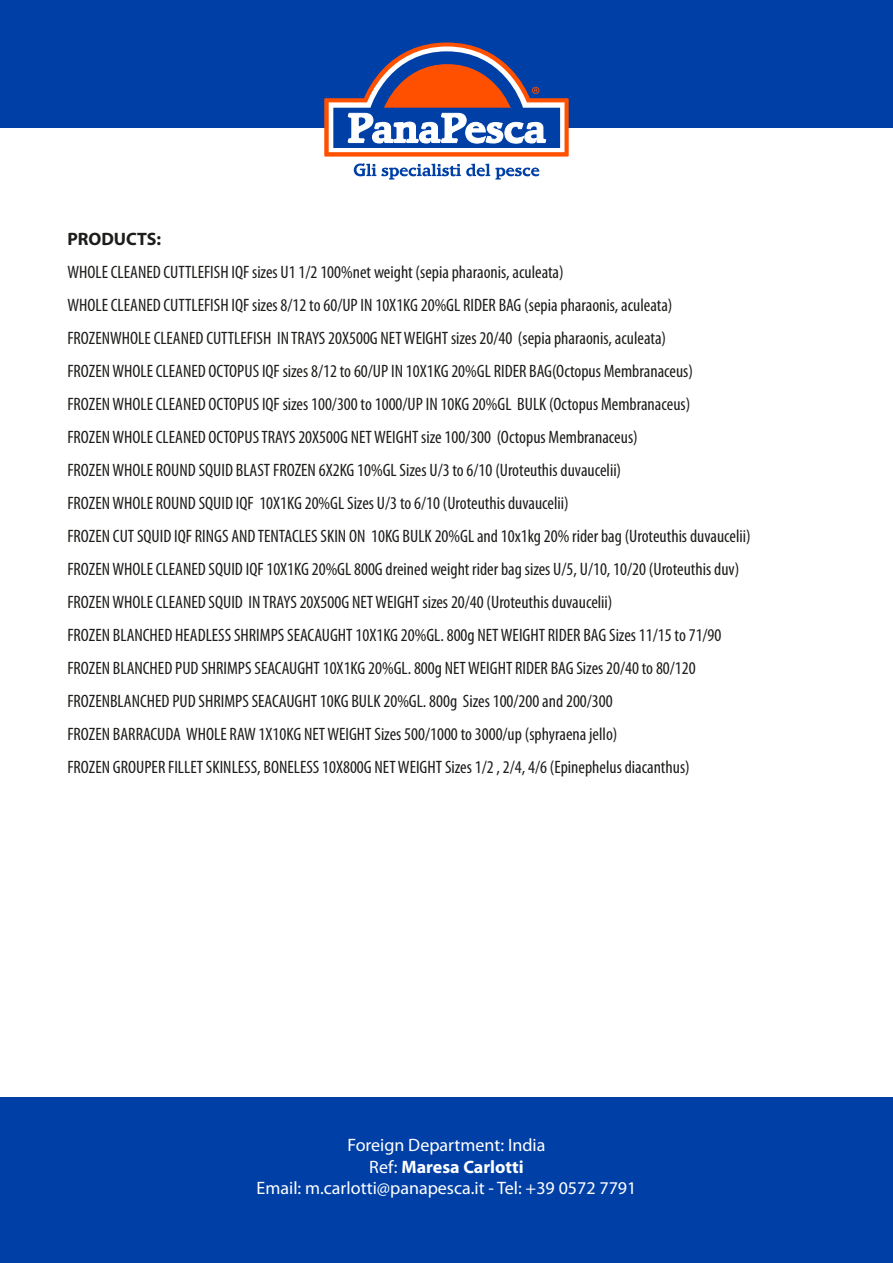
<style>
.page{position:relative;width:893px;height:1263px;background:#fff}
.page>*{position:absolute;margin:0;border:0;box-sizing:border-box;transform-origin:0 0}
.t1{font:condensed 18px/33px "Myriad Pro";color:#1d1d1b}
.t2{font:18px/21.6px "Myriad Pro";color:#fff;text-align:center}
.t3{font:700 18px "Myriad Pro";color:#1d1d1b}
.s1{font-weight:700}
</style>
<div class="page">
<div style="left:0;top:1097px;width:893px;height:166px;background:#0040a6"></div>
<div style="left:0;top:0;width:893px;height:127px;background:#0040a6"></div>
<svg style="left:354px;top:163px;width:185px;height:17px"></svg>
<svg style="left:324px;top:43px;width:245px;height:114px"></svg>
<p class="t3" style="left:67px;top:227px;width:95px">PRODUCTS:</p>
<p class="t1" style="left:67px;top:255px;width:685px">WHOLE CLEANED CUTTLEFISH IQF sizes U1 1/2 100%net weight (sepia pharaonis, aculeata)<br>WHOLE CLEANED CUTTLEFISH IQF sizes 8/12 to 60/UP IN 10X1KG 20%GL RIDER BAG (sepia pharaonis, aculeata)<br>FROZENWHOLE CLEANED CUTTLEFISH IN TRAYS 20X500G NET WEIGHT sizes 20/40 (sepia pharaonis, aculeata)<br>FROZEN WHOLE CLEANED OCTOPUS IQF sizes 8/12 to 60/UP IN 10X1KG 20%GL RIDER BAG(Octopus Membranaceus)<br>FROZEN WHOLE CLEANED OCTOPUS IQF sizes 100/300 to 1000/UP IN 10KG 20%GL BULK (Octopus Membranaceus)<br>FROZEN WHOLE CLEANED OCTOPUS TRAYS 20X500G NET WEIGHT size 100/300 (Octopus Membranaceus)<br>FROZEN WHOLE ROUND SQUID BLAST FROZEN 6X2KG 10%GL Sizes U/3 to 6/10 (Uroteuthis duvaucelii)<br>FROZEN WHOLE ROUND SQUID IQF 10X1KG 20%GL Sizes U/3 to 6/10 (Uroteuthis duvaucelii)<br>FROZEN CUT SQUID IQF RINGS AND TENTACLES SKIN ON 10KG BULK 20%GL and 10x1kg 20% rider bag (Uroteuthis duvaucelii)<br>FROZEN WHOLE CLEANED SQUID IQF 10X1KG 20%GL 800G dreined weight rider bag sizes U/5, U/10, 10/20 (Uroteuthis duv)<br>FROZEN WHOLE CLEANED SQUID IN TRAYS 20X500G NET WEIGHT sizes 20/40 (Uroteuthis duvaucelii)<br>FROZEN BLANCHED HEADLESS SHRIMPS SEACAUGHT 10X1KG 20%GL. 800g NET WEIGHT RIDER BAG Sizes 11/15 to 71/90<br>FROZEN BLANCHED PUD SHRIMPS SEACAUGHT 10X1KG 20%GL. 800g NET WEIGHT RIDER BAG Sizes 20/40 to 80/120<br>FROZENBLANCHED PUD SHRIMPS SEACAUGHT 10KG BULK 20%GL. 800g Sizes 100/200 and 200/300<br>FROZEN BARRACUDA WHOLE RAW 1X10KG NET WEIGHT Sizes 500/1000 to 3000/up (sphyraena jello)<br>FROZEN GROUPER FILLET SKINLESS, BONELESS 10X800G NET WEIGHT Sizes 1/2 , 2/4, 4/6 (Epinephelus diacanthus)</p>
<p class="t2" style="left:257px;top:1134px;width:381px">Foreign Department: India<br>Ref: <span class="s1">Maresa Carlotti<br></span>Email: m.carlotti@panapesca.it - Tel: +39 0572 7791</p>
</div>
